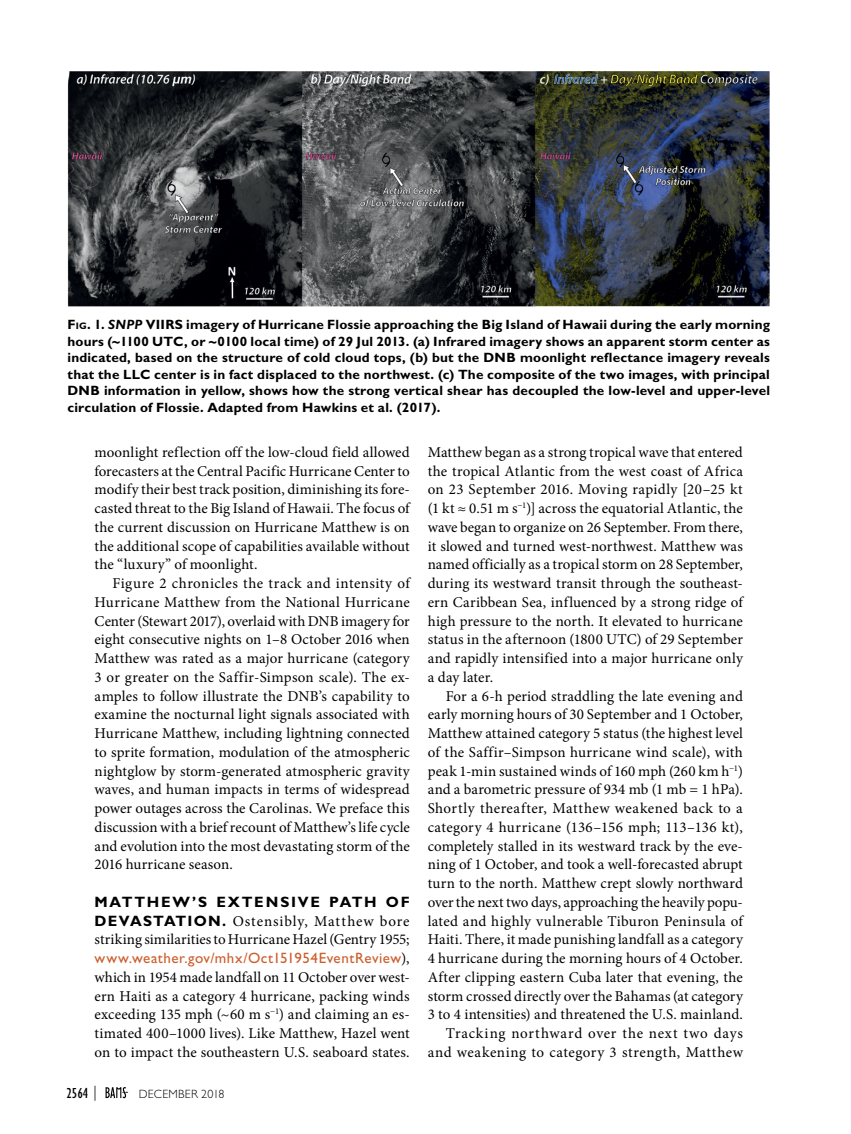
<style>
.page{position:relative;width:851px;height:1134px;background:#fff}
.page>*{position:absolute;margin:0;border:0;box-sizing:border-box;transform-origin:0 0}
.Body_Text{font:15px/18.8px "Minion Pro";letter-spacing:.02em;color:#000;text-align:justify}
.First_Paragraph_w_bo{font:15px/18.8px "Minion Pro";letter-spacing:.005em;color:#000;text-align:justify}
.Body_Text-2{font:15px/18.8px "Minion Pro";letter-spacing:.04em;color:#000;text-align:right}
.t1{font:condensed 15px "Gill Sans Std";color:#000}
.Caption__figure{font:700 13.5px/16.5px "Gill Sans Std";letter-spacing:.015em;color:#000;text-align:justify}
.t2{font:300 12px "Gill Sans Std";letter-spacing:.02em;color:#000}
.s1{font-style:inherit}
.s2{font-size:9.45px}
.s3{font-style:italic}
.s4{font-family:"Gill Sans Std";font-weight:700}
.s5{font-family:"Gill Sans Std";color:#cd5e2c}
.s6{font-weight:300;font-stretch:normal}
</style>
<div class="page">
<img style="left:68px;top:71px;width:701px;height:235px">
<div style="left:105px;top:1086px;width:24px;height:13px;background:#fff;border:2px solid #fff"></div>
<svg style="left:105px;top:1087px;width:23px;height:11px"></svg>
<p class="Caption__figure" style="left:68px;top:316px;width:704px"><span class="s1">F</span><span class="s2">ig</span><span class="s1">.</span> 1. <span class="s3">SNPP</span> VIIRS imagery of Hurricane Flossie approaching the Big Island of Hawaii during the early morning hours (~1100 UTC, or ~0100 local time) of 29 Jul 2013. (a) Infrared imagery shows an apparent storm center as indicated, based on the structure of cold cloud tops, (b) but the DNB moonlight reflectance imagery reveals that the LLC center is in fact displaced to the northwest. (c) The composite of the two images, with principal DNB information in yellow, shows how the strong vertical shear has decoupled the low-level and upper-level circulation of Flossie. Adapted from Hawkins et al. (2017).</p>
<p class="Body_Text" style="left:94px;top:443px;width:317px">moonlight reflection off the low-cloud field allowed forecasters at the Central Pacific Hurricane Center to modify their best track position, diminishing its fore&shy;casted threat to the Big Island of Hawaii. The focus of the current discussion on Hurricane Matthew is on the additional scope of capabilities available without the “luxury” of moonlight.</p>
<p class="Body_Text" style="left:94px;top:574px;width:317px;text-indent:18px">Figure 2 chronicles the track and intensity of Hurricane Matthew from the National Hurricane Center (Stewart 2017), overlaid with DNB imagery for eight consecutive nights on 1–8 October 2016 when Matthew was rated as a major hurricane (category 3 or greater on the Saffir-Simpson scale). The ex&shy;amples to follow illustrate the DNB’s capability to examine the nocturnal light signals associated with Hurricane Matthew, including lightning connected to sprite formation, modulation of the atmospheric nightglow by storm-generated atmospheric gravity waves, and human impacts in terms of widespread power outages across the Carolinas. We preface this discussion with a brief recount of Matthew’s life cycle and evolution into the most devastating storm of the 2016 hurricane season.</p>
<p class="First_Paragraph_w_bo" style="left:94px;top:893px;width:317px"><span class="s4">MATTHEW’S EXTENSIVE PATH OF DEVASTATION.</span> Ostensibly, Matthew bore striking similarities to Hurricane Hazel (Gentry 1955; <span class="s5">www.weather.gov/mhx/Oct151954EventReview</span>), which in 1954 made landfall on 11 October over west&shy;ern Haiti as a category 4 hurricane, packing winds exceeding 135 mph (~60 m s<sup>−1</sup>) and claiming an es&shy;timated 400–1000 lives). Like Matthew, Hazel went on to impact the southeastern U.S. seaboard states.</p>
<p class="t1" style="left:66px;top:1085px;width:32px">2564 <span class="s6">|</span></p>
<p class="t2" style="left:139px;top:1087px;width:87px">DECEMBER 2018</p>
<p class="First_Paragraph_w_bo" style="left:428px;top:443px;width:317px">Matthew began as a strong tropical wave that entered the tropical Atlantic from the west coast of Africa on 23 September 2016. Moving rapidly [20–25 kt (1 kt ≈ 0.51 m s<sup>−1</sup>)] across the equatorial Atlantic, the wave began to organize on 26 September. From there, it slowed and turned west-northwest. Matthew was named officially as a tropical storm on 28 September, during its westward transit through the southeast&shy;ern Caribbean Sea, influenced by a strong ridge of high pressure to the north. It elevated to hurricane status in the afternoon (1800 UTC) of 29 September and rapidly intensified into a major hurricane only a day later.</p>
<p class="Body_Text" style="left:428px;top:686px;width:317px;text-indent:18px">For a 6-h period straddling the late evening and early morning hours of 30 September and 1 October, Matthew attained category 5 status (the highest level of the Saffir–Simpson hurricane wind scale), with peak 1-min sustained winds of 160 mph (260 km h<sup>−1</sup>) and a barometric pressure of 934 mb (1 mb = 1 hPa).<br>Shortly thereafter, Matthew weakened back to a category 4 hurricane (136–156 mph; 113–136 kt), completely stalled in its westward track by the eve&shy;ning of 1 October, and took a well-forecasted abrupt turn to the north. Matthew crept slowly northward over the next two days, approaching the heavily popu&shy;lated and highly vulnerable Tiburon Peninsula of Haiti. There, it made punishing landfall as a category 4 hurricane during the morning hours of 4 October.<br>After clipping eastern Cuba later that evening, the storm crossed directly over the Bahamas (at category 3 to 4 intensities) and threatened the U.S. mainland.</p>
<p class="Body_Text-2" style="left:428px;top:1024px;width:317px">Tracking northward over the next two days and weakening to category 3 strength, Matthew</p>
</div>
